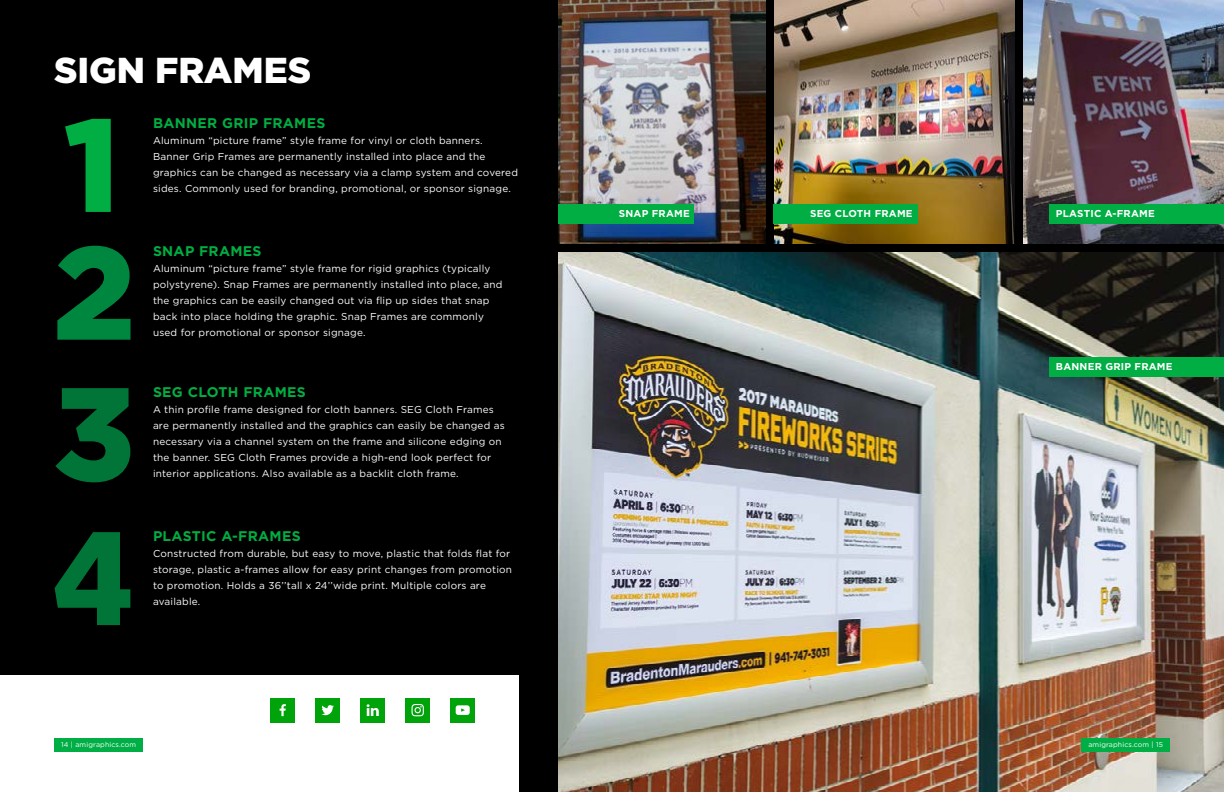
<style>
.page{position:relative;width:1224px;height:792px;background:#000}
.page>*{position:absolute;margin:0;border:0;box-sizing:border-box;transform-origin:0 0}
.t1{font:900 132px/144.5px "Gotham";color:#007537}
.t2{font:900 132px "Gotham";color:#00ae43}
.t3{font:900 132px "Gotham";color:#00873f}
.t4{font:900 36px "Gotham";color:#fff}
.t5{font:700 14px "Gotham";letter-spacing:.02em;color:#00ae43}
.t6{font:10px/16px "Gotham";letter-spacing:.02em;color:#fff}
.t7{font:700 10px "Gotham";letter-spacing:.02em;color:#fff}
.t8{font:7px "Gotham";letter-spacing:.02em;color:#fff}
</style>
<div class="page">
<div style="left:0;top:675px;width:519px;height:117px;background:#fff"></div>
<div style="left:270px;top:698px;width:25px;height:25px;background:#00a30a"></div>
<svg style="left:280px;top:704px;width:6px;height:12px"></svg>
<div style="left:315px;top:698px;width:25px;height:25px;background:#00a30a"></div>
<svg style="left:321px;top:705px;width:13px;height:10px"></svg>
<div style="left:360px;top:698px;width:25px;height:25px;background:#00a30a"></div>
<svg style="left:367px;top:704px;width:12px;height:12px"></svg>
<div style="left:405px;top:698px;width:25px;height:25px;background:#00a30a"></div>
<svg style="left:412px;top:704px;width:12px;height:12px"></svg>
<div style="left:450px;top:698px;width:25px;height:25px;background:#00a30a"></div>
<div style="left:456px;top:705px;width:14px;height:10px;background:#fff;border-radius:3px"></div>
<svg style="left:461px;top:708px;width:4px;height:4px"></svg>
<img style="left:1023px;top:0;width:201px;height:244px">
<img style="left:558px;top:252px;width:666px;height:540px">
<img style="left:558px;top:0;width:208px;height:244px">
<img style="left:774px;top:0;width:241px;height:244px">
<div style="left:773px;top:204px;width:145px;height:20px;background:#00ae43"></div>
<div style="left:1049px;top:204px;width:175px;height:20px;background:#00ae43"></div>
<div style="left:1049px;top:358px;width:175px;height:19px;background:#00ae43"></div>
<div style="left:558px;top:204px;width:136px;height:20px;background:#00ae43"></div>
<div style="left:54px;top:738px;width:89px;height:14px;background:#00ae46"></div>
<div style="left:1081px;top:738px;width:89px;height:14px;background:#00ae46"></div>
<h2 class="t4" style="left:54px;top:45px;width:259px">SIGN FRAMES</h2>
<h3 class="t5" style="left:153px;top:114px;width:174px">BANNER GRIP FRAMES</h3>
<p class="t6" style="left:153px;top:132px;width:367px">Aluminum “picture frame” style frame for vinyl or cloth banners.<br>Banner Grip Frames are permanently installed into place and the graphics can be changed as necessary via a clamp system and covered sides. Commonly used for branding, promotional, or sponsor signage.</p>
<h1 class="t2" style="left:64px;top:74px;width:57px">1</h1>
<h1 class="t3" style="left:53px;top:202px;width:84px">2</h1>
<h3 class="t5" style="left:153px;top:242px;width:110px">SNAP FRAMES</h3>
<p class="t6" style="left:153px;top:260px;width:351px">Aluminum “picture frame” style frame for rigid graphics (typically polystyrene). Snap Frames are permanently installed into place, and the graphics can be easily changed out via flip up sides that snap back into place holding the graphic. Snap Frames are commonly used for promotional or sponsor signage.</p>
<h1 class="t1" style="left:53px;top:360px;width:83px">3<br>4</h1>
<h3 class="t5" style="left:153px;top:383px;width:154px">SEG CLOTH FRAMES</h3>
<p class="t6" style="left:153px;top:401px;width:353px">A thin profile frame designed for cloth banners. SEG Cloth Frames are permanently installed and the graphics can easily be changed as necessary via a channel system on the frame and silicone edging on the banner. SEG Cloth Frames provide a high-end look perfect for interior applications. Also available as a backlit cloth frame.</p>
<h3 class="t5" style="left:153px;top:527px;width:149px">PLASTIC A-FRAMES</h3>
<p class="t6" style="left:153px;top:546px;width:361px">Constructed from durable, but easy to move, plastic that folds flat for storage, plastic a-frames allow for easy print changes from promotion to promotion. Holds a 36’’tall x 24’’wide print. Multiple colors are available.</p>
<p class="t7" style="left:619px;top:207px;width:72px">SNAP FRAME</p>
<p class="t7" style="left:810px;top:207px;width:104px">SEG CLOTH FRAME</p>
<p class="t7" style="left:1056px;top:207px;width:100px">PLASTIC A-FRAME</p>
<p class="t7" style="left:1056px;top:360px;width:118px">BANNER GRIP FRAME</p>
<p class="t8" style="left:61px;top:740px;width:77px">14 | amigraphics.com</p>
<p class="t8" style="left:1088px;top:740px;width:76px">amigraphics.com | 15</p>
</div>
